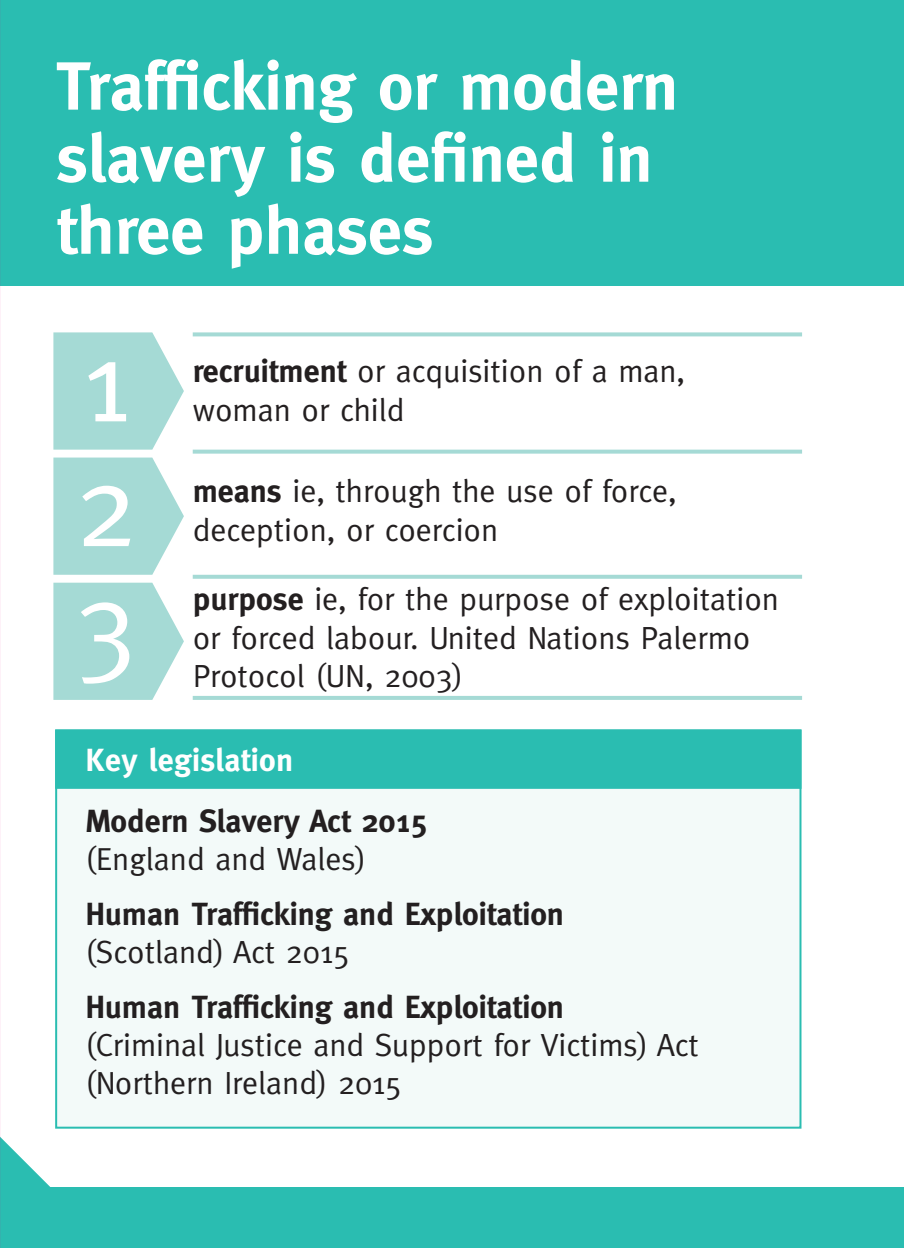
<style>
.page{position:relative;width:904px;height:1248px;background:#fff}
.page>*{position:absolute;margin:0;border:0;box-sizing:border-box;transform-origin:0 0}
.t1{font:116.4px/120.4px "Meta";color:#fff;text-align:justify}
.t2{font:700 68px/72px "Meta";color:#fff}
.t3{font:32px/38.4px "Meta";color:#231f20}
.t4{font:700 32px "Meta";color:#231f20}
.t5{font:700 32px "Meta";letter-spacing:.01em;color:#fff}
.s1{font-weight:700}
</style>
<div class="page">
<svg style="left:1px;top:1138px;width:49px;height:49px"></svg>
<div style="left:0;top:0;width:904px;height:286px;background:#2abdb1"></div>
<div style="left:0;top:1187px;width:904px;height:60px;background:#2abdb1"></div>
<div style="left:55px;top:729px;width:746px;height:399px;background:#f3faf9;border:2px solid #2abdb1"></div>
<div style="left:55px;top:729px;width:746px;height:59px;background:#2abdb1;border:2px solid #2abdb1"></div>
<svg style="left:53px;top:332px;width:131px;height:117px;background:#b0deda"></svg>
<svg style="left:53px;top:457px;width:131px;height:117px;background:#b0deda"></svg>
<svg style="left:53px;top:582px;width:131px;height:117px;background:#b0deda"></svg>
<svg style="left:193px;top:449px;width:609px;height:4px;background:#b3dfdb"></svg>
<svg style="left:193px;top:574px;width:609px;height:4px;background:#b6e1dd"></svg>
<svg style="left:193px;top:332px;width:609px;height:4px;background:#aeddd9"></svg>
<hr style="left:193px;top:696px;width:609px;height:3px;background:#a5dad5">
<hr style="left:0;top:0;width:1px;height:1247px;background:#ed028c">
<h2 class="t2" style="left:56px;top:50px;width:623px">Trafficking or modern slavery is defined in three phases</h2>
<h1 class="t1" style="left:75px;top:319px;width:64px">1<br>2<br>3</h1>
<p class="t3" style="left:193px;top:351px;width:494px"><span class="s1">recruitment</span> or acquisition of a man, woman or child</p>
<p class="t3" style="left:193px;top:471px;width:485px"><span class="s1">means</span> ie, through the use of force, deception, or coercion</p>
<p class="t3" style="left:193px;top:579px;width:588px"><span class="s1">purpose</span> ie, for the purpose of exploitation or forced labour. United Nations Palermo<br>Protocol (UN, 2003)</p>
<p class="t5" style="left:86px;top:741px;width:209px">Key legislation</p>
<p class="t4" style="left:86px;top:802px;width:343px">Modern Slavery Act 2015</p>
<p class="t3" style="left:86px;top:839px;width:282px">(England and Wales)</p>
<p class="t4" style="left:86px;top:895px;width:480px">Human Trafficking and Exploitation</p>
<p class="t3" style="left:86px;top:932px;width:266px">(Scotland) Act 2015</p>
<p class="t4" style="left:86px;top:987px;width:480px">Human Trafficking and Exploitation</p>
<p class="t3" style="left:86px;top:1025px;width:615px">(Criminal Justice and Support for Victims) Act (Northern Ireland) 2015</p>
</div>
